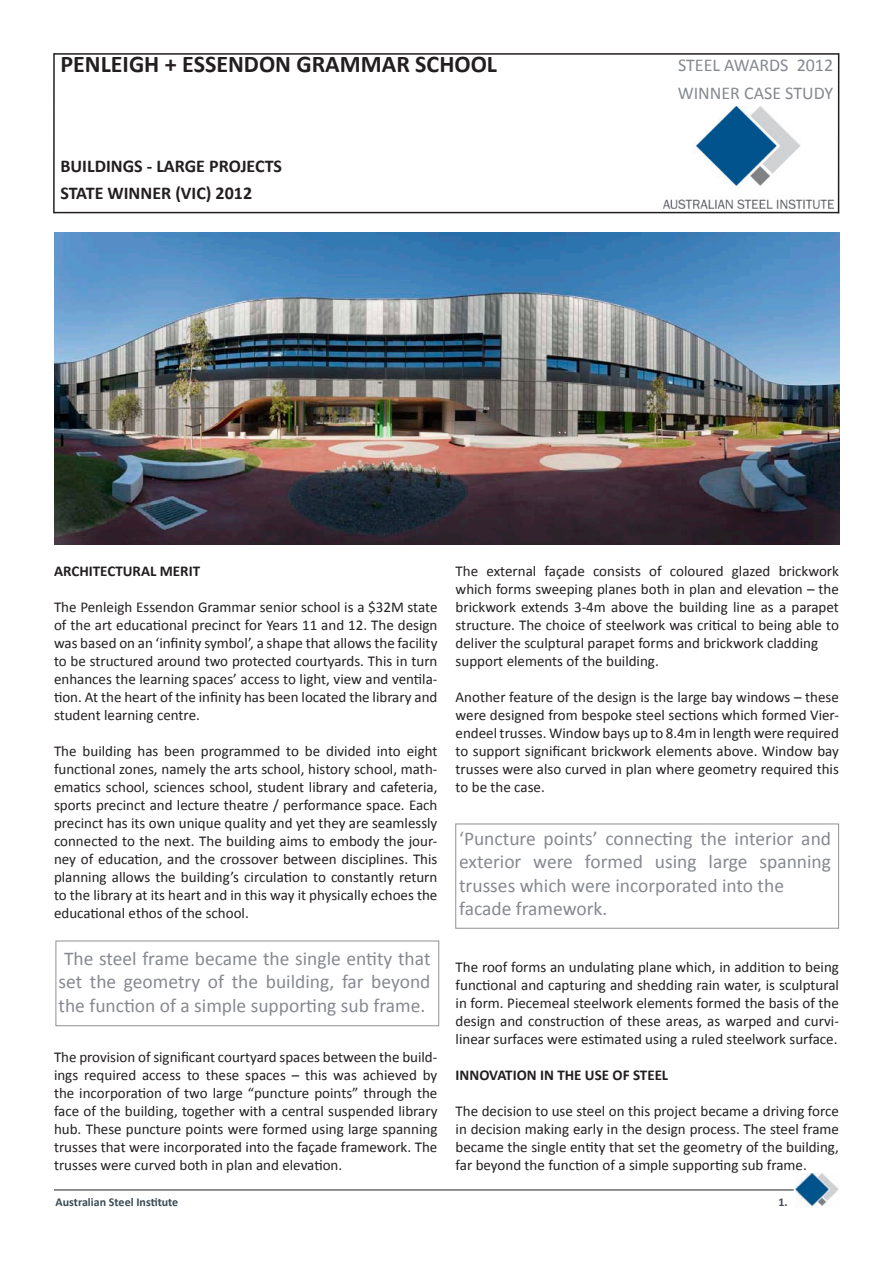
<style>
.page{position:relative;width:893px;height:1263px;background:#fff}
.page>*{position:absolute;margin:0;border:0;box-sizing:border-box;transform-origin:0 0}
.t1{font:700 24px "Calibri";color:#231f20}
.t2{font:19.5px/23.4px "Calibri";color:#86898f;text-align:justify}
.t3{font:700 18px "Calibri";color:#231f20}
.t4{font:18px "Calibri";color:#86898f}
.t5{font:15px/18px "Calibri";color:#231f20;text-align:justify}
.t6{font:700 15px "Calibri";color:#231f20}
.t7{font:700 12px "Calibri";color:#3a4b54}
</style>
<div class="page">
<img style="left:54px;top:232px;width:785px;height:313px">
<hr style="left:54px;top:212px;width:785px;height:1px;background:#231f20">
<hr style="left:54px;top:53px;width:785px;height:2px;background:#231f20">
<hr style="left:53px;top:53px;width:2px;height:160px;background:#231f20">
<hr style="left:838px;top:53px;width:1px;height:160px;background:#231f20">
<img style="left:664px;top:106px;width:169px;height:103px">
<img style="left:795px;top:1173px;width:44px;height:34px">
<hr style="left:54px;top:1189px;width:740px;height:1px;background:#231f20">
<p class="t1" style="left:60px;top:49px;width:438px">PENLEIGH + ESSENDON GRAMMAR SCHOOL</p>
<p class="t3" style="left:60px;top:154px;width:223px">BUILDINGS - LARGE PROJECTS</p>
<p class="t3" style="left:60px;top:182px;width:193px">STATE WINNER (VIC) 2012</p>
<p class="t4" style="left:678px;top:54px;width:157px">STEEL AWARDS 2012</p>
<p class="t4" style="left:678px;top:81px;width:157px">WINNER CASE STUDY</p>
<p class="t6" style="left:54px;top:561px;width:148px">ARCHITECTURAL MERIT</p>
<p class="t5" style="left:54px;top:598px;width:385px">The Penleigh Essendon Grammar senior school is a $32M state of the art educational precinct for Years 11 and 12. The design was based on an ‘infinity symbol’, a shape that allows the facility to be structured around two protected courtyards. This in turn enhances the learning spaces’ access to light, view and ventila&shy;tion. At the heart of the infinity has been located the library and student learning centre.</p>
<p class="t5" style="left:54px;top:742px;width:385px">The building has been programmed to be divided into eight functional zones, namely the arts school, history school, math&shy;ematics school, sciences school, student library and cafeteria, sports precinct and lecture theatre / performance space. Each precinct has its own unique quality and yet they are seamlessly connected to the next. The building aims to embody the jour&shy;ney of education, and the crossover between disciplines. This planning allows the building’s circulation to constantly return to the library at its heart and in this way it physically echoes the educational ethos of the school.</p>
<p class="t2" style="left:59px;top:947px;width:373px">The steel frame became the single entity that set the geometry of the building, far beyond the function of a simple supporting sub frame.</p>
<p class="t5" style="left:54px;top:1048px;width:385px">The provision of significant courtyard spaces between the build&shy;ings required access to these spaces – this was achieved by the incorporation of two large “puncture points” through the face of the building, together with a central suspended library hub. These puncture points were formed using large spanning trusses that were incorporated into the façade framework. The trusses were curved both in plan and elevation.</p>
<p class="t5" style="left:456px;top:562px;width:385px;text-align:left">The external façade consists of coloured glazed brickwork which forms sweeping planes both in plan and elevation – the brickwork extends 3-4m above the building line as a parapet structure. The choice of steelwork was critical to being able to deliver the sculptural parapet forms and brickwork cladding support elements of the building.</p>
<p class="t5" style="left:456px;top:688px;width:385px">Another feature of the design is the large bay windows – these were designed from bespoke steel sections which formed Vier&shy;endeel trusses. Window bays up to 8.4m in length were required to support significant brickwork elements above. Window bay trusses were also curved in plan where geometry required this to be the case.</p>
<p class="t2" style="left:459px;top:827px;width:373px">‘Puncture points’ connecting the interior and exterior were formed using large spanning trusses which were incorporated into the</p>
<p class="t2" style="left:459px;top:897px;width:150px">facade framework.</p>
<p class="t5" style="left:456px;top:958px;width:385px">The roof forms an undulating plane which, in addition to being functional and capturing and shedding rain water, is sculptural in form. Piecemeal steelwork elements formed the basis of the design and construction of these areas, as warped and curvi&shy;linear surfaces were estimated using a ruled steelwork surface.</p>
<p class="t6" style="left:456px;top:1065px;width:214px">INNOVATION IN THE USE OF STEEL</p>
<p class="t5" style="left:456px;top:1102px;width:385px">The decision to use steel on this project became a driving force in decision making early in the design process. The steel frame became the single entity that set the geometry of the building, far beyond the function of a simple supporting sub frame.</p>
<p class="t7" style="left:56px;top:1194px;width:124px">Australian Steel Institute</p>
<p class="t7" style="left:778px;top:1194px;width:11px">1.</p>
</div>
